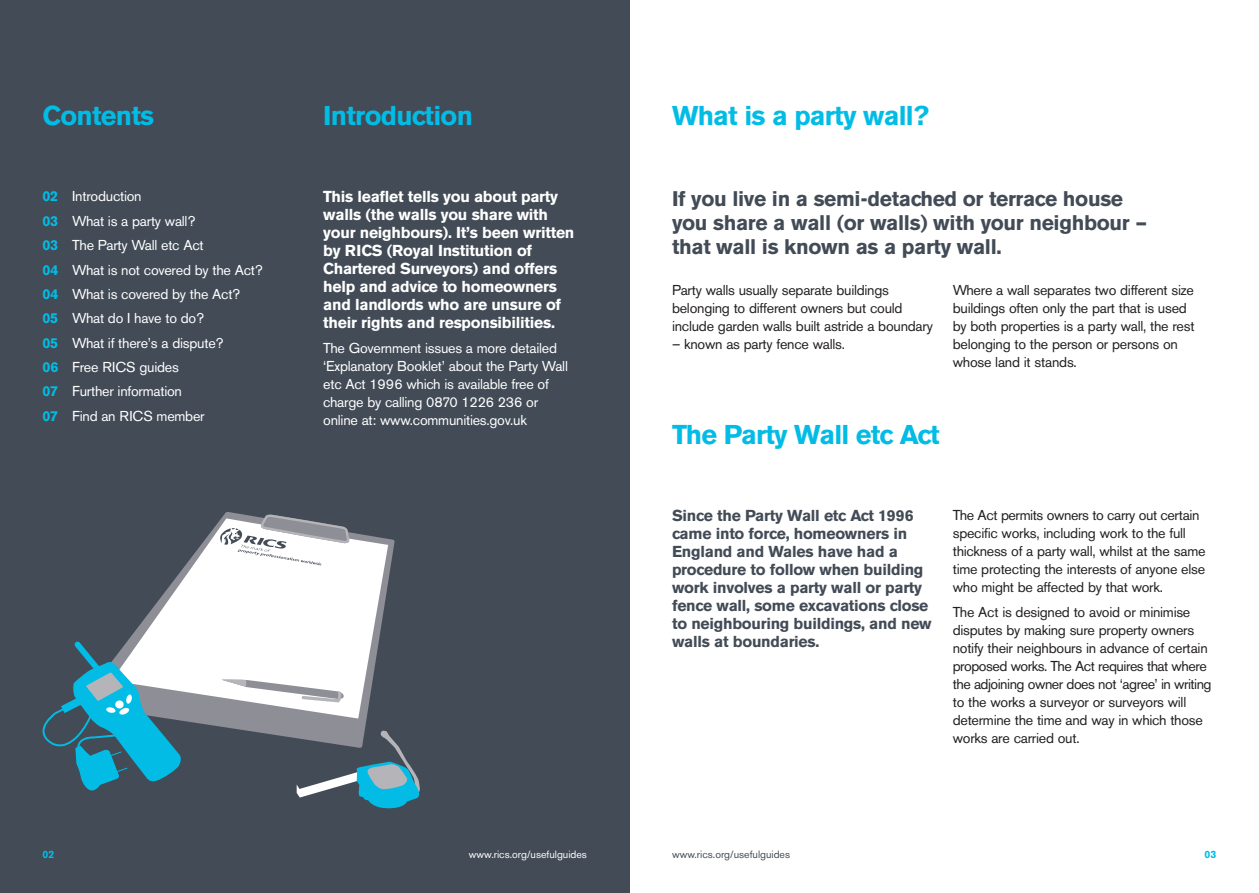
<style>
.page{position:relative;width:1259px;height:893px;background:#fff}
.page>*{position:absolute;margin:0;border:0;box-sizing:border-box;transform-origin:0 0}
.t1{font:700 27px "Akzidenz Grotesk BE";letter-spacing:-.03em;color:#02bce5}
.t2{font:700 21px/24px "Akzidenz Grotesk BE";letter-spacing:-.015em;color:#424b56}
.t3{font:700 15.75px/18px "Akzidenz Grotesk BE";letter-spacing:-.015em;color:#fff}
.t4{font:700 15.75px/18px "Akzidenz Grotesk BE";letter-spacing:-.015em;color:#424b56}
.t5{font:14.25px/18px "Akzidenz Grotesk BE";letter-spacing:-.02em;color:#231f20}
.t6{font:14.25px/24.5px "Akzidenz Grotesk BE";letter-spacing:-.02em;color:#fff}
.t7{font:10.5px "Akzidenz Grotesk BE";color:#424b56}
.t8{font:10.5px "Akzidenz Grotesk BE";color:#fff}
.t9{font:700 10.5px "Akzidenz Grotesk BE";color:#02bce5}
.s1{font-weight:700;color:#02bce5}
</style>
<div class="page">
<div style="left:0;top:0;width:629px;height:893px;background:#424b56"></div>
<svg style="left:181px;top:512px;width:213px;height:227px"></svg>
<svg style="left:127px;top:518px;width:261px;height:200px;fill:#fff"></svg>
<svg style="left:43px;top:641px;width:138px;height:150px"></svg>
<svg style="left:297px;top:729px;width:123px;height:79px"></svg>
<svg style="left:221px;top:679px;width:123px;height:23px;background:#dadadc"></svg>
<svg style="left:219px;top:514px;width:130px;height:51px;background:#c7c8cc"></svg>
<h1 class="t1" style="left:43px;top:106px;width:113px">Contents</h1>
<h1 class="t1" style="left:323px;top:106px;width:151px">Introduction</h1>
<h1 class="t1" style="left:672px;top:106px;width:259px">What is a party wall?</h1>
<p class="t6" style="left:43px;top:186px;width:222px"><span class="s1">02</span> Introduction<br><span class="s1">03</span> What is a party wall?<br><span class="s1">03</span> The Party Wall etc Act<br><span class="s1">04</span> What is not covered by the Act?<br><span class="s1">04</span> What is covered by the Act?<br><span class="s1">05</span> What do I have to do?<br><span class="s1">05</span> What if there’s a dispute?<br><span class="s1">06</span> Free RICS guides<br><span class="s1">07</span> Further information<br><span class="s1">07</span> Find an RICS member</p>
<p class="t3" style="left:323px;top:189px;width:253px">This leaflet tells you about party walls (the walls you share with your neighbours). It’s been written by RICS (Royal Institution of<br>Chartered Surveyors) and offers help and advice to homeowners and landlords who are unsure of their rights and responsibilities.</p>
<p class="t6" style="left:323px;top:340px;width:246px;line-height:18px">The Government issues a more detailed ‘Explanatory Booklet’ about the Party Wall etc Act 1996 which is available free of charge by calling 0870 1226 236 or online at: www.communities.gov.uk</p>
<h2 class="t2" style="left:672px;top:189px;width:476px">If you live in a semi-detached or terrace house you share a wall (or walls) with your neighbour – that wall is known as a party wall.</h2>
<p class="t5" style="left:672px;top:283px;width:262px">Party walls usually separate buildings belonging to different owners but could include garden walls built astride a boundary</p>
<p class="t5" style="left:672px;top:337px;width:175px">– known as party fence walls.</p>
<p class="t5" style="left:952px;top:283px;width:243px">Where a wall separates two different size buildings often only the part that is used by both properties is a party wall, the rest belonging to the person or persons on whose land it stands.</p>
<h1 class="t1" style="left:672px;top:425px;width:269px">The Party Wall etc Act</h1>
<p class="t4" style="left:672px;top:508px;width:261px">Since the Party Wall etc Act 1996 came into force, homeowners in<br>England and Wales have had a procedure to follow when building work involves a party wall or party fence wall, some excavations close to neighbouring buildings, and new walls at boundaries.</p>
<p class="t5" style="left:952px;top:508px;width:254px">The Act permits owners to carry out certain specific works, including work to the full thickness of a party wall, whilst at the same time protecting the interests of anyone else who might be affected by that work.</p>
<p class="t5" style="left:952px;top:604px;width:260px">The Act is designed to avoid or minimise disputes by making sure property owners notify their neighbours in advance of certain proposed works. The Act requires that where the adjoining owner does not ‘agree’ in writing to the works a surveyor or surveyors will determine the time and way in which those works are carried out.</p>
<p class="t9" style="left:43px;top:850px;width:13px">02</p>
<p class="t8" style="left:469px;top:850px;width:120px">www.rics.org/usefulguides</p>
<p class="t7" style="left:672px;top:850px;width:120px">www.rics.org/usefulguides</p>
<p class="t9" style="left:1204px;top:850px;width:13px">03</p>
</div>
